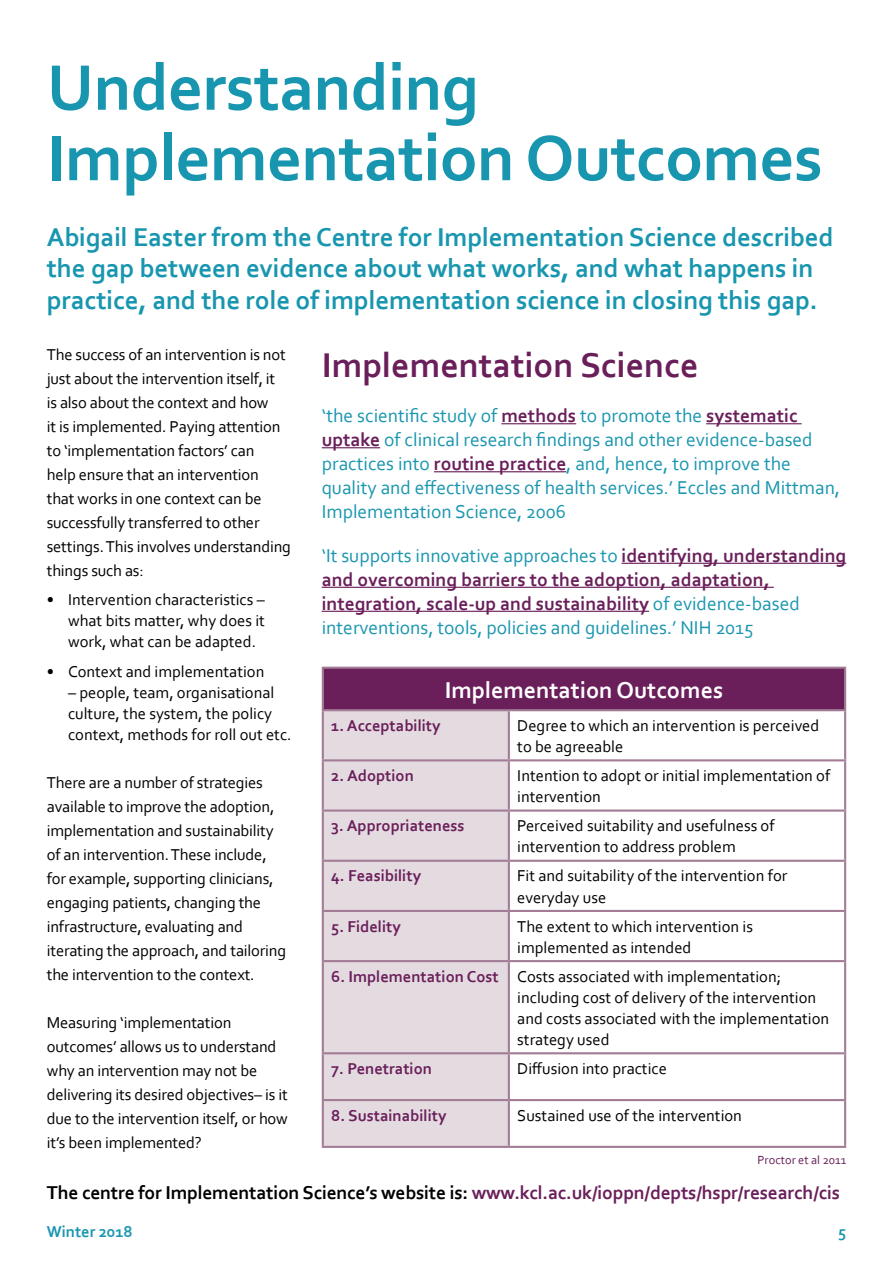
<style>
.page{position:relative;width:893px;height:1263px;background:#fff}
.page>*{position:absolute;margin:0;border:0;box-sizing:border-box;transform-origin:0 0}
.t1{font:700 67.5px/70.5px "Corbel";letter-spacing:-.005em;color:#1996af}
.t2{font:700 36px "Corbel";color:#6a1f5a}
.t3{font:700 27px/31.5px "Corbel";letter-spacing:-.005em;color:#1996af}
.t4{font:700 24px "Corbel";color:#fff}
.t5{font:19.5px/24px "Corbel";color:#1996af}
.t6{font:700 19.5px/24px "Corbel";color:#6a1f5a}
.t7{font:700 19.5px "Corbel";letter-spacing:-.01em;color:#000}
.t8{font:16.5px/24px "Corbel";letter-spacing:-.01em;color:#000}
.t9{font:700 16.5px "Corbel";color:#6a1f5a}
.t10{font:700 16.5px "Corbel";color:#1996af}
.t11{font:12.3px "Corbel";color:#6a1f5a}
.s1{color:#6a1f5a}
.s2{font-weight:700;color:#6a1f5a}
.s3{font-weight:400;color:#1996af}
</style>
<div class="page">
<div style="left:323px;top:668px;width:522px;height:42px;background:#6a1f5a"></div>
<div style="left:324px;top:711px;width:184px;height:435px;background:#e4dbe1"></div>
<svg style="left:510px;top:711px;width:334px;height:435px"></svg>
<hr style="left:322px;top:667px;width:187px;height:2px;background:#a37c96">
<hr style="left:322px;top:669px;width:2px;height:40px;background:#a37c96">
<hr style="left:509px;top:667px;width:337px;height:2px;background:#a37c96">
<hr style="left:844px;top:669px;width:2px;height:40px;background:#a37c96">
<hr style="left:322px;top:709px;width:187px;height:2px;background:#a37c96">
<hr style="left:322px;top:711px;width:2px;height:48px;background:#a37c96">
<hr style="left:509px;top:709px;width:337px;height:2px;background:#a37c96">
<hr style="left:508px;top:711px;width:2px;height:48px;background:#a37c96">
<hr style="left:844px;top:711px;width:2px;height:48px;background:#a37c96">
<hr style="left:322px;top:759px;width:187px;height:2px;background:#a37c96">
<hr style="left:322px;top:761px;width:2px;height:48px;background:#a37c96">
<hr style="left:509px;top:759px;width:337px;height:2px;background:#a37c96">
<hr style="left:508px;top:761px;width:2px;height:48px;background:#a37c96">
<hr style="left:844px;top:761px;width:2px;height:48px;background:#a37c96">
<hr style="left:322px;top:809px;width:187px;height:3px;background:#a37c96">
<hr style="left:322px;top:812px;width:2px;height:48px;background:#a37c96">
<hr style="left:509px;top:809px;width:337px;height:3px;background:#a37c96">
<hr style="left:508px;top:812px;width:2px;height:48px;background:#a37c96">
<hr style="left:844px;top:812px;width:2px;height:48px;background:#a37c96">
<hr style="left:322px;top:860px;width:187px;height:2px;background:#a37c96">
<hr style="left:322px;top:862px;width:2px;height:48px;background:#a37c96">
<hr style="left:509px;top:860px;width:337px;height:2px;background:#a37c96">
<hr style="left:508px;top:862px;width:2px;height:48px;background:#a37c96">
<hr style="left:844px;top:862px;width:2px;height:48px;background:#a37c96">
<hr style="left:322px;top:910px;width:187px;height:2px;background:#a37c96">
<hr style="left:322px;top:912px;width:2px;height:48px;background:#a37c96">
<hr style="left:509px;top:910px;width:337px;height:2px;background:#a37c96">
<hr style="left:508px;top:912px;width:2px;height:48px;background:#a37c96">
<hr style="left:844px;top:912px;width:2px;height:48px;background:#a37c96">
<hr style="left:322px;top:960px;width:187px;height:2px;background:#a37c96">
<hr style="left:322px;top:962px;width:2px;height:90px;background:#a37c96">
<hr style="left:509px;top:960px;width:337px;height:2px;background:#a37c96">
<hr style="left:508px;top:962px;width:2px;height:90px;background:#a37c96">
<hr style="left:844px;top:962px;width:2px;height:90px;background:#a37c96">
<hr style="left:322px;top:1052px;width:187px;height:2px;background:#a37c96">
<hr style="left:322px;top:1054px;width:2px;height:45px;background:#a37c96">
<hr style="left:509px;top:1052px;width:337px;height:2px;background:#a37c96">
<hr style="left:508px;top:1054px;width:2px;height:45px;background:#a37c96">
<hr style="left:844px;top:1054px;width:2px;height:45px;background:#a37c96">
<hr style="left:322px;top:1099px;width:187px;height:2px;background:#a37c96">
<hr style="left:322px;top:1101px;width:2px;height:45px;background:#a37c96">
<hr style="left:509px;top:1099px;width:337px;height:2px;background:#a37c96">
<hr style="left:508px;top:1101px;width:2px;height:45px;background:#a37c96">
<hr style="left:844px;top:1101px;width:2px;height:45px;background:#a37c96">
<hr style="left:322px;top:1146px;width:187px;height:2px;background:#a37c96">
<hr style="left:509px;top:1146px;width:337px;height:2px;background:#a37c96">
<hr style="left:501px;top:423px;width:75px;height:1px;background:#6a1f5a">
<hr style="left:706px;top:423px;width:96px;height:1px;background:#6a1f5a">
<hr style="left:322px;top:447px;width:58px;height:1px;background:#6a1f5a">
<hr style="left:434px;top:471px;width:132px;height:1px;background:#6a1f5a">
<hr style="left:622px;top:563px;width:224px;height:1px;background:#6a1f5a">
<hr style="left:322px;top:587px;width:452px;height:1px;background:#6a1f5a">
<hr style="left:322px;top:611px;width:327px;height:1px;background:#6a1f5a">
<h1 class="t1" style="left:47px;top:51px;width:777px">Understanding<br>Implementation Outcomes</h1>
<h3 class="t3" style="left:47px;top:220px;width:788px">Abigail Easter from the Centre for Implementation Science described the gap between evidence about what works, and what happens in practice, and the role of implementation science in closing this gap.</h3>
<p class="t8" style="left:47px;top:342px;width:246px">The success of an intervention is not just about the intervention itself, it<br>is also about the context and how<br>it is implemented. Paying attention to ‘implementation factors’ can<br>help ensure that an intervention<br>that works in one context can be successfully transferred to other settings. This involves understanding things such as:</p>
<p class="t8" style="left:68px;top:589px;width:198px;line-height:21px;text-align:justify;text-indent:-21px">• Intervention characteristics – what bits matter, why does it work, what can be adapted.</p>
<p class="t8" style="left:47px;top:659px;width:219px">• Context and implementation</p>
<p class="t8" style="left:68px;top:681px;width:225px;line-height:21px">– people, team, organisational culture, the system, the policy context, methods for roll out etc.</p>
<p class="t8" style="left:47px;top:770px;width:241px">There are a number of strategies available to improve the adoption, implementation and sustainability of an intervention. These include, for example, supporting clinicians, engaging patients, changing the infrastructure, evaluating and iterating the approach, and tailoring the intervention to the context.</p>
<p class="t8" style="left:47px;top:1010px;width:243px">Measuring ‘implementation outcomes’ allows us to understand why an intervention may not be delivering its desired objectives– is it due to the intervention itself, or how it’s been implemented?</p>
<p class="t7" style="left:47px;top:1180px;width:795px">The centre for Implementation Science’s website is: <span class="s1">www.kcl.ac.uk/ioppn/depts/hspr/research/cis</span></p>
<h2 class="t2" style="left:322px;top:343px;width:378px">Implementation Science</h2>
<p class="t5" style="left:322px;top:403px;width:520px">‘the scientific study of <span class="s2">methods</span> to promote the <span class="s2">systematic uptake</span> of clinical research findings and other evidence-based practices into <span class="s2">routine practice</span>, and, hence, to improve the quality and effectiveness of health services.’ Eccles and Mittman, Implementation Science, 2006</p>
<p class="t6" style="left:322px;top:543px;width:526px"><span class="s3">‘It supports innovative approaches to</span> identifying, understanding and overcoming barriers to the adoption, adaptation, integration, scale-up and sustainability <span class="s3">of evidence-based interventions, tools, policies and guidelines.’ NIH 2015</span></p>
<h3 class="t4" style="left:445px;top:675px;width:280px">Implementation Outcomes</h3>
<p class="t9" style="left:331px;top:715px;width:111px">1. Acceptability</p>
<p class="t8" style="left:517px;top:714px;width:303px;line-height:21px">Degree to which an intervention is perceived to be agreeable</p>
<p class="t9" style="left:331px;top:765px;width:84px">2. Adoption</p>
<p class="t8" style="left:517px;top:765px;width:314px;line-height:21px">Intention to adopt or initial implementation of intervention</p>
<p class="t9" style="left:331px;top:816px;width:135px">3. Appropriateness</p>
<p class="t8" style="left:517px;top:815px;width:259px;line-height:21px">Perceived suitability and usefulness of intervention to address problem</p>
<p class="t9" style="left:331px;top:866px;width:91px">4. Feasibility</p>
<p class="t8" style="left:517px;top:865px;width:272px;line-height:21px">Fit and suitability of the intervention for everyday use</p>
<p class="t9" style="left:331px;top:916px;width:71px">5. Fidelity</p>
<p class="t8" style="left:517px;top:915px;width:237px;line-height:21px">The extent to which intervention is implemented as intended</p>
<p class="t8" style="left:517px;top:965px;width:313px;line-height:21px;text-indent:-186px"><span class="s2">6. Implementation Cost</span> Costs associated with implementation; including cost of delivery of the intervention and costs associated with the implementation strategy used</p>
<p class="t9" style="left:331px;top:1058px;width:102px">7. Penetration</p>
<p class="t8" style="left:517px;top:1056px;width:151px">Diffusion into practice</p>
<p class="t9" style="left:331px;top:1105px;width:117px">8. Sustainability</p>
<p class="t8" style="left:517px;top:1103px;width:226px">Sustained use of the intervention</p>
<p class="t11" style="left:758px;top:1152px;width:90px">Proctor et al 2011</p>
<p class="t10" style="left:47px;top:1221px;width:87px">Winter 2018</p>
<p class="t10" style="left:838px;top:1221px;width:10px">5</p>
</div>
